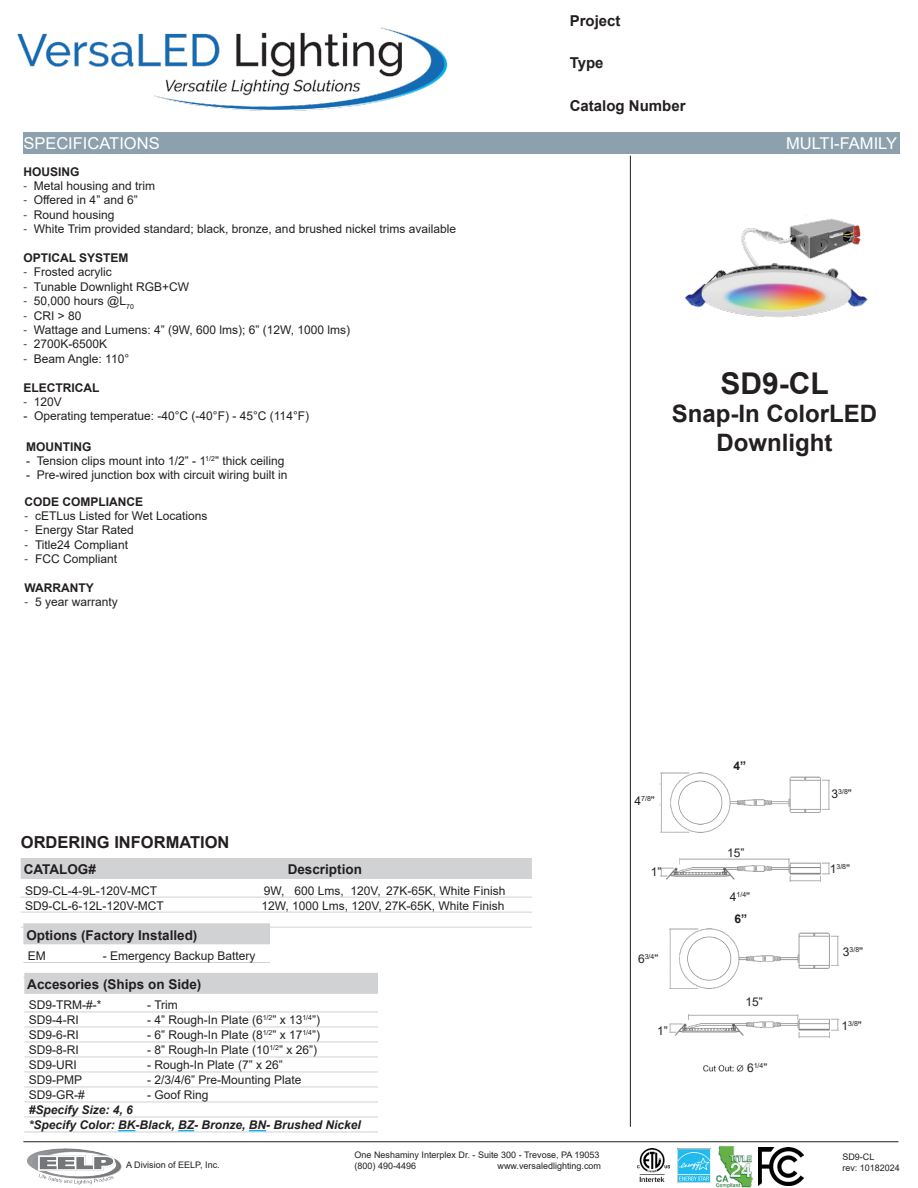
<style>
.page{position:relative;width:918px;height:1188px;background:#fff}
.page>*{position:absolute;margin:0;border:0;box-sizing:border-box;transform-origin:0 0}
.t1{font:700 30px "Arial";color:#231f20}
.t2{font:700 24px "Arial";color:#231f20}
.t3{font:700 16.5px "Arial";color:#231f20}
.t4{font:16.35px "Arial";color:#fff}
.t5{font:700 15px "Arial";color:#231f20}
.Table_Headings{font:700 13.5px "Arial";color:#231f20}
.Paragraph_Style_1{font:12px "Arial";color:#231f20}
.OrderingInfoDescriptions{font:12px "Arial";color:#231f20}
.OrderingInfoDescriptions-2{font:italic 700 12px "Arial";color:#231f20}
.ParagraphText{font:700 12px "Arial";color:#231f20}
.ParagraphText-2{font:12px "Arial";color:#231f20}
.t6{font:9px "Arial";color:#231f20}
.t7{font:7.05px "Arial";color:#231f20}
.s1{font-family:"Myriad Pro"}
.s2{font-size:12px}
</style>
<div class="page">
<img style="left:17px;top:27px;width:431px;height:84px">
<hr style="left:630px;top:156px;width:1px;height:971px;background:#231f20">
<div style="left:23px;top:133px;width:877px;height:21px;background:#8ca1ad"></div>
<hr style="left:23px;top:1141px;width:875px;height:1px;background:#231f20">
<img style="left:27px;top:1148px;width:95px;height:37px">
<div style="left:21px;top:858px;width:511px;height:21px;background:#d1d2d4"></div>
<hr style="left:21px;top:897px;width:511px;height:1px;background:#d1d2d4">
<hr style="left:21px;top:912px;width:511px;height:1px;background:#d1d2d4">
<hr style="left:21px;top:927px;width:511px;height:1px;background:#d1d2d4">
<img style="left:638px;top:1148px;width:32px;height:34px">
<img style="left:677px;top:1148px;width:31px;height:35px">
<img style="left:708px;top:1142px;width:53px;height:46px">
<img style="left:759px;top:1147px;width:45px;height:38px">
<img style="left:684px;top:215px;width:184px;height:103px">
<div style="left:23px;top:923px;width:247px;height:21px;background:#d1d2d4"></div>
<hr style="left:23px;top:962px;width:247px;height:1px;background:#d1d2d4">
<hr style="left:23px;top:977px;width:247px;height:1px;background:#d1d2d4">
<div style="left:24px;top:973px;width:354px;height:21px;background:#d1d2d4"></div>
<hr style="left:24px;top:1012px;width:354px;height:1px;background:#d1d2d4">
<hr style="left:24px;top:1027px;width:354px;height:1px;background:#d1d2d4">
<hr style="left:24px;top:1042px;width:354px;height:1px;background:#d1d2d4">
<hr style="left:24px;top:1057px;width:354px;height:1px;background:#d1d2d4">
<hr style="left:24px;top:1072px;width:354px;height:1px;background:#d1d2d4">
<hr style="left:24px;top:1087px;width:354px;height:1px;background:#d1d2d4">
<hr style="left:24px;top:1102px;width:354px;height:1px;background:#d1d2d4">
<hr style="left:24px;top:1117px;width:354px;height:1px;background:#d1d2d4">
<hr style="left:24px;top:1132px;width:354px;height:1px;background:#d1d2d4">
<svg style="left:118px;top:1130px;width:17px;height:1px"></svg>
<svg style="left:178px;top:1130px;width:16px;height:1px"></svg>
<svg style="left:249px;top:1130px;width:17px;height:1px"></svg>
<img style="left:659px;top:772px;width:171px;height:110px">
<img style="left:669px;top:928px;width:170px;height:144px">
<p class="t5" style="left:570px;top:10px;width:52px">Project</p>
<p class="t5" style="left:570px;top:52px;width:35px">Type</p>
<p class="t5" style="left:570px;top:95px;width:117px">Catalog Number</p>
<p class="t4" style="left:23px;top:132px;width:138px">SPECIFICATIONS</p>
<p class="t4" style="left:786px;top:132px;width:113px">MULTI-FAMILY</p>
<p class="ParagraphText" style="left:23px;top:163px;width:58px">HOUSING</p>
<p class="Paragraph_Style_1" style="left:23px;top:177px;width:133px"><span class="s1">-</span> Metal housing and trim</p>
<p class="Paragraph_Style_1" style="left:23px;top:192px;width:116px"><span class="s1">-</span> Offered in 4” and 6”</p>
<p class="Paragraph_Style_1" style="left:23px;top:206px;width:93px"><span class="s1">-</span> Round housing</p>
<p class="Paragraph_Style_1" style="left:23px;top:221px;width:434px"><span class="s1">-</span> White Trim provided standard; black, bronze, and brushed nickel trims available</p>
<p class="ParagraphText" style="left:23px;top:249px;width:107px">OPTICAL SYSTEM</p>
<p class="Paragraph_Style_1" style="left:23px;top:264px;width:90px"><span class="s1">-</span> Frosted acrylic</p>
<p class="Paragraph_Style_1" style="left:23px;top:278px;width:167px"><span class="s1">-</span> Tunable Downlight RGB+CW</p>
<p class="Paragraph_Style_1" style="left:23px;top:293px;width:112px"><span class="s1">-</span> 50,000 hours @L<sub>70</sub></p>
<p class="Paragraph_Style_1" style="left:23px;top:307px;width:60px"><span class="s1">-</span> CRI &gt; 80</p>
<p class="Paragraph_Style_1" style="left:23px;top:321px;width:328px"><span class="s1">-</span> Wattage and Lumens: 4” (9W, 600 lms); 6” (12W, 1000 lms)</p>
<p class="Paragraph_Style_1" style="left:23px;top:336px;width:85px"><span class="s1">-</span> 2700K-6500K</p>
<p class="Paragraph_Style_1" style="left:23px;top:350px;width:107px"><span class="s1">-</span> Beam Angle: 110°</p>
<p class="ParagraphText" style="left:23px;top:379px;width:77px">ELECTRICAL</p>
<p class="Paragraph_Style_1" style="left:23px;top:393px;width:40px"><span class="s1">-</span> 120V</p>
<p class="ParagraphText-2" style="left:23px;top:408px;width:287px">- Operating temperatue: -40°C (-40°F) - 45°C (114°F)</p>
<p class="ParagraphText" style="left:26px;top:438px;width:67px">MOUNTING</p>
<p class="Paragraph_Style_1" style="left:26px;top:453px;width:260px">- Tension clips mount into 1/2” - 1<sup>1/2</sup>” thick ceiling</p>
<p class="Paragraph_Style_1" style="left:26px;top:467px;width:263px">- Pre-wired junction box with circuit wiring built in</p>
<p class="ParagraphText" style="left:25px;top:493px;width:120px">CODE COMPLIANCE</p>
<p class="Paragraph_Style_1" style="left:25px;top:507px;width:185px"><span class="s1">-</span> cETLus Listed for Wet Locations</p>
<p class="Paragraph_Style_1" style="left:25px;top:522px;width:111px"><span class="s1">-</span> Energy Star Rated</p>
<p class="Paragraph_Style_1" style="left:25px;top:536px;width:105px"><span class="s1">-</span> Title24 Compliant</p>
<p class="Paragraph_Style_1" style="left:25px;top:551px;width:94px"><span class="s1">-</span> FCC Compliant</p>
<p class="ParagraphText" style="left:25px;top:579px;width:71px">WARRANTY</p>
<p class="Paragraph_Style_1" style="left:25px;top:594px;width:95px"><span class="s1">-</span> 5 year warranty</p>
<p class="t1" style="left:720px;top:362px;width:110px">SD9-CL</p>
<p class="t2" style="left:672px;top:397px;width:207px">Snap-In ColorLED</p>
<p class="t2" style="left:716px;top:426px;width:117px">Downlight</p>
<p class="t3" style="left:21px;top:831px;width:210px">ORDERING INFORMATION</p>
<p class="Table_Headings" style="left:24px;top:860px;width:74px">CATALOG#</p>
<p class="Table_Headings" style="left:288px;top:860px;width:76px">Description</p>
<p class="OrderingInfoDescriptions" style="left:25px;top:882px;width:134px">SD9-CL-4-9L-120V-MCT</p>
<p class="OrderingInfoDescriptions" style="left:264px;top:882px;width:243px">9W, 600 Lms, 120V, 27K-65K, White Finish</p>
<p class="OrderingInfoDescriptions" style="left:25px;top:897px;width:140px">SD9-CL-6-12L-120V-MCT</p>
<p class="OrderingInfoDescriptions" style="left:261px;top:897px;width:244px">12W, 1000 Lms, 120V, 27K-65K, White Finish</p>
<p class="Table_Headings" style="left:26px;top:925px;width:173px">Options (Factory Installed)</p>
<p class="OrderingInfoDescriptions" style="left:28px;top:947px;width:20px">EM</p>
<p class="OrderingInfoDescriptions" style="left:103px;top:947px;width:154px">- Emergency Backup Battery</p>
<p class="Table_Headings" style="left:27px;top:975px;width:176px">Accesories (Ships on Side)</p>
<p class="OrderingInfoDescriptions" style="left:29px;top:997px;width:74px">SD9-TRM-#-*</p>
<p class="OrderingInfoDescriptions" style="left:147px;top:997px;width:32px">- Trim</p>
<p class="OrderingInfoDescriptions" style="left:29px;top:1012px;width:52px">SD9-4-RI</p>
<p class="OrderingInfoDescriptions" style="left:147px;top:1012px;width:174px">- 4” Rough-In Plate (6<sup>1/2</sup>” x 13<sup>1/4</sup>”)</p>
<p class="OrderingInfoDescriptions" style="left:29px;top:1027px;width:52px">SD9-6-RI</p>
<p class="OrderingInfoDescriptions" style="left:147px;top:1027px;width:174px">- 6” Rough-In Plate (8<sup>1/2</sup>” x 17<sup>1/4</sup>”)</p>
<p class="OrderingInfoDescriptions" style="left:29px;top:1042px;width:52px">SD9-8-RI</p>
<p class="OrderingInfoDescriptions" style="left:147px;top:1042px;width:171px">- 8” Rough-In Plate (10<sup>1/2</sup>” x 26”)</p>
<p class="OrderingInfoDescriptions" style="left:29px;top:1057px;width:49px">SD9-URI</p>
<p class="OrderingInfoDescriptions" style="left:147px;top:1057px;width:137px">- Rough-In Plate (7” x 26”</p>
<p class="OrderingInfoDescriptions" style="left:29px;top:1072px;width:55px">SD9-PMP</p>
<p class="OrderingInfoDescriptions" style="left:147px;top:1072px;width:156px">- 2/3/4/6” Pre-Mounting Plate</p>
<p class="OrderingInfoDescriptions" style="left:29px;top:1087px;width:58px">SD9-GR-#</p>
<p class="OrderingInfoDescriptions" style="left:147px;top:1087px;width:63px">- Goof Ring</p>
<p class="OrderingInfoDescriptions-2" style="left:29px;top:1102px;width:106px">#Specify Size: 4, 6</p>
<p class="OrderingInfoDescriptions-2" style="left:29px;top:1117px;width:334px">*Specify Color: BK-Black, BZ- Bronze, BN- Brushed Nickel</p>
<p class="t6" style="left:126px;top:1159px;width:95px">A Division of EELP, Inc.</p>
<p class="t6" style="left:355px;top:1149px;width:246px">One Neshaminy Interplex Dr. - Suite 300 - Trevose, PA 19053</p>
<p class="t6" style="left:355px;top:1160px;width:63px">(800) 490-4496</p>
<p class="t6" style="left:498px;top:1160px;width:105px">www.versaledlighting.com</p>
<p class="t7" style="left:634px;top:794px;width:22px"><span class="s2">4</span>7/8<span class="s2">”</span></p>
<p class="ParagraphText" style="left:734px;top:757px;width:14px">4”</p>
<p class="Paragraph_Style_1" style="left:727px;top:844px;width:19px">15”</p>
<p class="t7" style="left:832px;top:787px;width:22px"><span class="s2">3</span>3/8<span class="s2">”</span></p>
<p class="Paragraph_Style_1" style="left:651px;top:864px;width:12px">1”</p>
<p class="t7" style="left:830px;top:861px;width:22px"><span class="s2">1</span>3/8<span class="s2">”</span></p>
<p class="t7" style="left:730px;top:889px;width:22px"><span class="s2">4</span>1/4<span class="s2">”</span></p>
<p class="t7" style="left:638px;top:951px;width:22px"><span class="s2">6</span>3/4<span class="s2">”</span></p>
<p class="Paragraph_Style_1" style="left:657px;top:1022px;width:12px">1”</p>
<p class="ParagraphText" style="left:734px;top:910px;width:14px">6”</p>
<p class="Paragraph_Style_1" style="left:746px;top:993px;width:19px">15”</p>
<p class="t7" style="left:747px;top:1060px;width:22px"><span class="s2">6</span>1/4<span class="s2">”</span></p>
<p class="t7" style="left:843px;top:945px;width:22px"><span class="s2">3</span>3/8<span class="s2">”</span></p>
<p class="t7" style="left:842px;top:1018px;width:22px"><span class="s2">1</span>3/8<span class="s2">”</span></p>
<p class="t6" style="left:842px;top:1151px;width:34px">SD9-CL</p>
<p class="t6" style="left:842px;top:1161px;width:59px">rev: 10182024</p>
</div>
